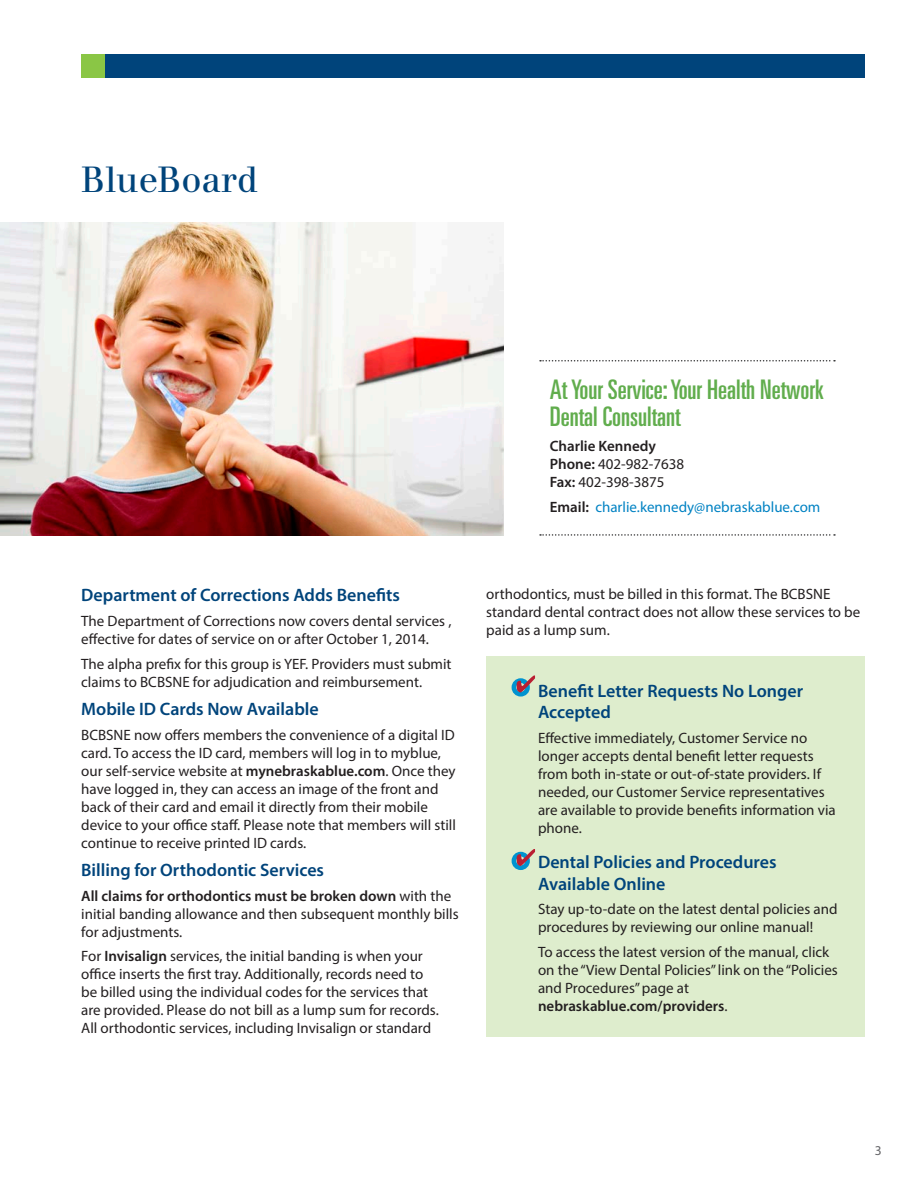
<style>
.page{position:relative;width:918px;height:1188px;background:#fff}
.page>*{position:absolute;margin:0;border:0;box-sizing:border-box;transform-origin:0 0}
.t1{font:36px "Walbaum";color:#00447b}
.Body_Copy{font:ultra-condensed 27px/27px "Univers LT Std";color:#61ad4d}
.Subhead{font:600 18px/21.6px "Myriad Pro";color:#00447b}
.Bullets{font:15px/18px "Myriad Pro";color:#231f20}
.Bullets-2{font:15px "Myriad Pro";color:#0082c3}
.Bullets-3{font:600 15px "Myriad Pro";color:#231f20}
.t2{font:13.5px "Myriad Pro";color:#636366}
.s1{font-weight:600}
.s2{font-weight:600;color:#231f20}
</style>
<div class="page">
<div style="left:81px;top:54px;width:783px;height:24px;background:#00447b"></div>
<div style="left:81px;top:54px;width:24px;height:24px;background:#8ac645"></div>
<svg style="left:540px;top:360px;width:295px;height:2px"></svg>
<svg style="left:540px;top:534px;width:295px;height:2px"></svg>
<div style="left:486px;top:657px;width:378px;height:380px;background:#deedcd"></div>
<div style="left:512px;top:678px;width:18px;height:19px;border:5px solid #0093d0;border-radius:50%"></div>
<svg style="left:517px;top:675px;width:18px;height:17px"></svg>
<div style="left:512px;top:852px;width:18px;height:18px;border:5px solid #0093d0;border-radius:50%"></div>
<svg style="left:517px;top:849px;width:18px;height:17px"></svg>
<img style="left:0;top:222px;width:503px;height:314px">
<p class="t1" style="left:81px;top:159px;width:179px">BlueBoard</p>
<p class="Body_Copy" style="left:550px;top:376px;width:275px">At Your Service: Your Health Network<br>Dental Consultant</p>
<p class="Bullets-3" style="left:550px;top:436px;width:108px">Charlie Kennedy</p>
<p class="Bullets" style="left:550px;top:455px;width:136px"><span class="s1">Phone:</span> 402-982-7638</p>
<p class="Bullets" style="left:550px;top:473px;width:116px"><span class="s1">Fax:</span> 402-398-3875</p>
<p class="Bullets-2" style="left:550px;top:497px;width:272px"><span class="s2">Email:</span> charlie.kennedy@nebraskablue.com</p>
<p class="Subhead" style="left:81px;top:584px;width:320px">Department of Corrections Adds Benefits</p>
<p class="Bullets" style="left:81px;top:612px;width:372px">The Department of Corrections now covers dental services , effective for dates of service on or after October 1, 2014.</p>
<p class="Bullets" style="left:81px;top:654px;width:372px">The alpha prefix for this group is YEF. Providers must submit claims to BCBSNE for adjudication and reimbursement.</p>
<p class="Subhead" style="left:81px;top:698px;width:239px">Mobile ID Cards Now Available</p>
<p class="Bullets" style="left:81px;top:725px;width:376px">BCBSNE now offers members the convenience of a digital ID card. To access the ID card, members will log in to myblue, our self-service website at <span class="s1">mynebraskablue.com</span>. Once they have logged in, they can access an image of the front and back of their card and email it directly from their mobile device to your office staff. Please note that members will still continue to receive printed ID cards.</p>
<p class="Subhead" style="left:81px;top:859px;width:244px">Billing for Orthodontic Services</p>
<p class="Bullets" style="left:81px;top:886px;width:379px"><span class="s1">All claims for orthodontics must be broken down</span> with the initial banding allowance and then subsequent monthly bills for adjustments.</p>
<p class="Bullets" style="left:81px;top:947px;width:359px">For <span class="s1">Invisalign</span> services, the initial banding is when your office inserts the first tray. Additionally, records need to be billed using the individual codes for the services that are provided. Please do not bill as a lump sum for records.<br>All orthodontic services, including Invisalign or standard</p>
<p class="Bullets" style="left:486px;top:585px;width:376px">orthodontics, must be billed in this format. The BCBSNE standard dental contract does not allow these services to be paid as a lump sum.</p>
<p class="Subhead" style="left:538px;top:679px;width:267px">Benefit Letter Requests No Longer<br>Accepted</p>
<p class="Bullets" style="left:538px;top:729px;width:299px">Effective immediately, Customer Service no longer accepts dental benefit letter requests from both in-state or out-of-state providers. If needed, our Customer Service representatives are available to provide benefits information via phone.</p>
<p class="Subhead" style="left:538px;top:851px;width:240px">Dental Policies and Procedures<br>Available Online</p>
<p class="Bullets" style="left:538px;top:900px;width:301px">Stay up-to-date on the latest dental policies and procedures by reviewing our online manual!</p>
<p class="Bullets" style="left:538px;top:943px;width:301px">To access the latest version of the manual, click on the “View Dental Policies” link on the “Policies and Procedures” page at <span class="s1">nebraskablue.com/providers</span>.</p>
<p class="t2" style="left:875px;top:1142px;width:8px">3</p>
</div>
